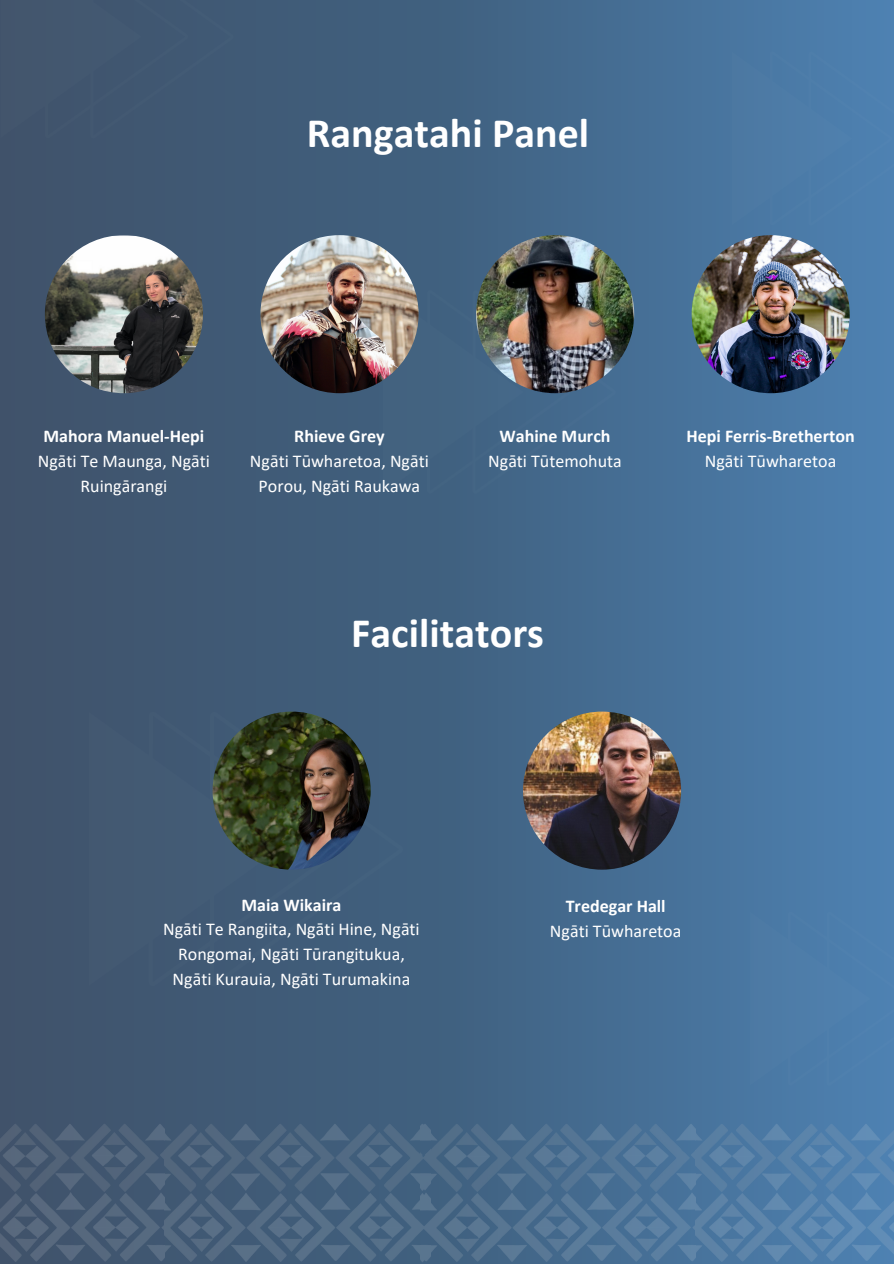
<style>
.page{position:relative;width:894px;height:1264px;background:#fff}
.page>*{position:absolute;margin:0;border:0;box-sizing:border-box;transform-origin:0 0}
.t1{font:700 42px "Calibri";color:#fff}
.t2{font:18px/24.8px "Calibri";color:#fff;text-align:center}
.t3{font:700 18px "Calibri";color:#fff}
</style>
<div class="page">
<div style="left:0;top:0;width:893px;height:1263px;background:linear-gradient(to right,#3d4e63,#4a7dab)"></div>
<img style="left:523px;top:711px;width:158px;height:158px;border-radius:50%">
<img style="left:0;top:1119px;width:420px;height:143px">
<img style="left:420px;top:1119px;width:473px;height:143px">
<div style="left:89px;top:712px;width:59px;height:274px;background:#435971"></div>
<div style="left:148px;top:711px;width:62px;height:275px;background:#435a74"></div>
<svg style="left:210px;top:711px;width:193px;height:275px;background:#3e515a"></svg>
<img style="left:45px;top:235px;width:158px;height:158px;border-radius:50%">
<img style="left:260px;top:235px;width:158px;height:158px;border-radius:50%">
<img style="left:476px;top:235px;width:158px;height:158px;border-radius:50%">
<img style="left:691px;top:235px;width:158px;height:158px;border-radius:50%">
<div style="left:731px;top:51px;width:162px;height:174px;background:#4d7daa"></div>
<div style="left:749px;top:911px;width:144px;height:174px;background:#4d7daa"></div>
<img style="left:382px;top:290px;width:233px;height:204px">
<div style="left:0;top:0;width:233px;height:138px;background:#405770"></div>
<p class="t1" style="left:307px;top:116px;width:284px">Rangatahi Panel</p>
<p class="t3" style="left:43px;top:428px;width:162px">Mahora Manuel-Hepi</p>
<p class="t2" style="left:38px;top:450px;width:174px">Ngāti Te Maunga, Ngāti<br>Ruingārangi</p>
<p class="t3" style="left:294px;top:428px;width:92px">Rhieve Grey</p>
<p class="t2" style="left:250px;top:450px;width:180px">Ngāti Tūwharetoa, Ngāti<br>Porou, Ngāti Raukawa</p>
<p class="t3" style="left:499px;top:428px;width:112px">Wahine Murch</p>
<p class="t2" style="left:488px;top:450px;width:135px">Ngāti Tūtemohuta</p>
<p class="t1" style="left:351px;top:615px;width:194px">Facilitators</p>
<p class="t3" style="left:686px;top:428px;width:170px">Hepi Ferris-Bretherton</p>
<p class="t2" style="left:704px;top:450px;width:133px">Ngāti Tūwharetoa</p>
<p class="t3" style="left:241px;top:897px;width:101px">Maia Wikaira</p>
<h1 class="t2" style="left:163px;top:918px;width:258px">Ngāti Te Rangiita, Ngāti Hine, Ngāti<br>Rongomai, Ngāti Tūrangitukua,<br>Ngāti Kurauia, Ngāti Turumakina</h1>
<p class="t3" style="left:565px;top:898px;width:101px">Tredegar Hall</p>
<p class="t2" style="left:550px;top:920px;width:133px">Ngāti Tūwharetoa</p>
</div>
